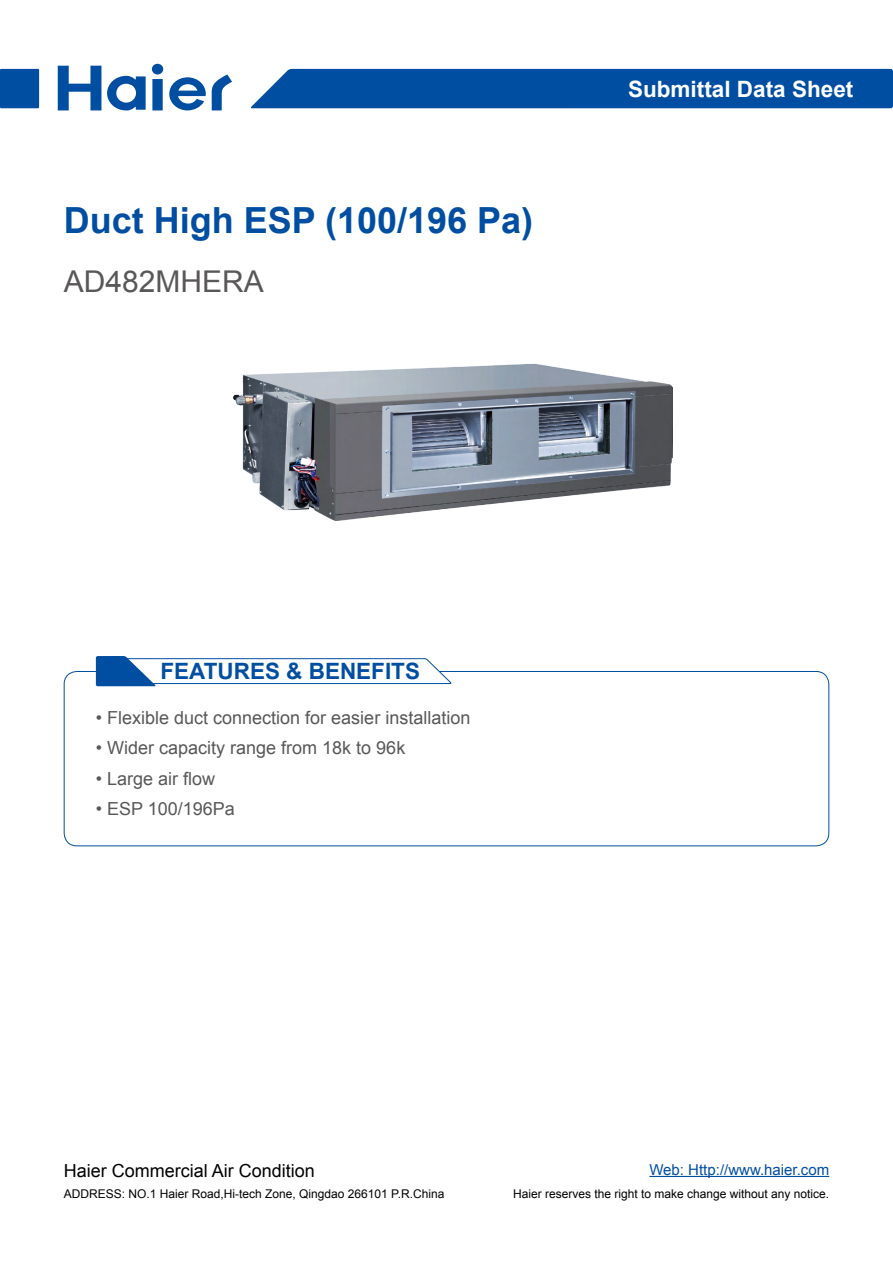
<style>
.page{position:relative;width:893px;height:1263px;background:#fff}
.page>*{position:absolute;margin:0;border:0;box-sizing:border-box;transform-origin:0 0}
.t1{font:700 36px "Arial";color:#004ea2}
.t2{font:30px "Arial";color:#595757}
.t3{font:700 22.5px "Arial";color:#fff}
.t4{font:700 22.5px "Arial";color:#004ea2}
.t5{font:18px "Arial";color:#595757}
.t6{font:18px "Arial";color:#000}
.t7{font:15px "Arial";color:#004ea2}
.t8{font:12px "Arial";color:#000}
</style>
<div class="page">
<svg style="left:152px;top:79px;width:11px;height:31px"></svg>
<svg style="left:58px;top:66px;width:43px;height:44px"></svg>
<svg style="left:212px;top:74px;width:20px;height:36px"></svg>
<svg style="left:169px;top:77px;width:37px;height:33px"></svg>
<svg style="left:107px;top:76px;width:39px;height:34px"></svg>
<div style="left:152px;top:64px;width:11px;height:10px;background:#004ea2;border-radius:50%"></div>
<div style="left:0;top:69px;width:39px;height:39px;background:#004ea2"></div>
<hr style="left:649px;top:1176px;width:180px;height:1px;background:#004ea2">
<div style="left:251px;top:69px;width:642px;height:39px;background:#004ea2"></div>
<img style="left:233px;top:363px;width:440px;height:157px">
<div style="left:64px;top:671px;width:765px;height:175px;border:1px solid #004ea2;border-radius:13px"></div>
<svg style="left:96px;top:656px;width:356px;height:30px"></svg>
<h1 class="t1" style="left:64px;top:196px;width:471px">Duct High ESP (100/196 Pa)</h1>
<h2 class="t2" style="left:64px;top:262px;width:202px">AD482MHERA</h2>
<h3 class="t3" style="left:628px;top:74px;width:227px">Submittal Data Sheet</h3>
<h3 class="t4" style="left:160px;top:656px;width:261px">FEATURES &amp; BENEFITS</h3>
<h3 class="t5" style="left:96px;top:706px;width:376px">• Flexible duct connection for easier installation</h3>
<h3 class="t5" style="left:96px;top:736px;width:311px">• Wider capacity range from 18k to 96k</h3>
<h3 class="t5" style="left:96px;top:766px;width:121px">• Large air flow</h3>
<h3 class="t5" style="left:96px;top:796px;width:141px">• ESP 100/196Pa</h3>
<p class="t7" style="left:649px;top:1160px;width:181px">Web: Http://www.haier.com</p>
<h3 class="t6" style="left:64px;top:1159px;width:253px">Haier Commercial Air Condition</h3>
<p class="t8" style="left:64px;top:1185px;width:382px">ADDRESS: NO.1 Haier Road,Hi-tech Zone, Qingdao 266101 P.R.China</p>
<p class="t8" style="left:513px;top:1185px;width:318px">Haier reserves the right to make change without any notice.</p>
</div>
